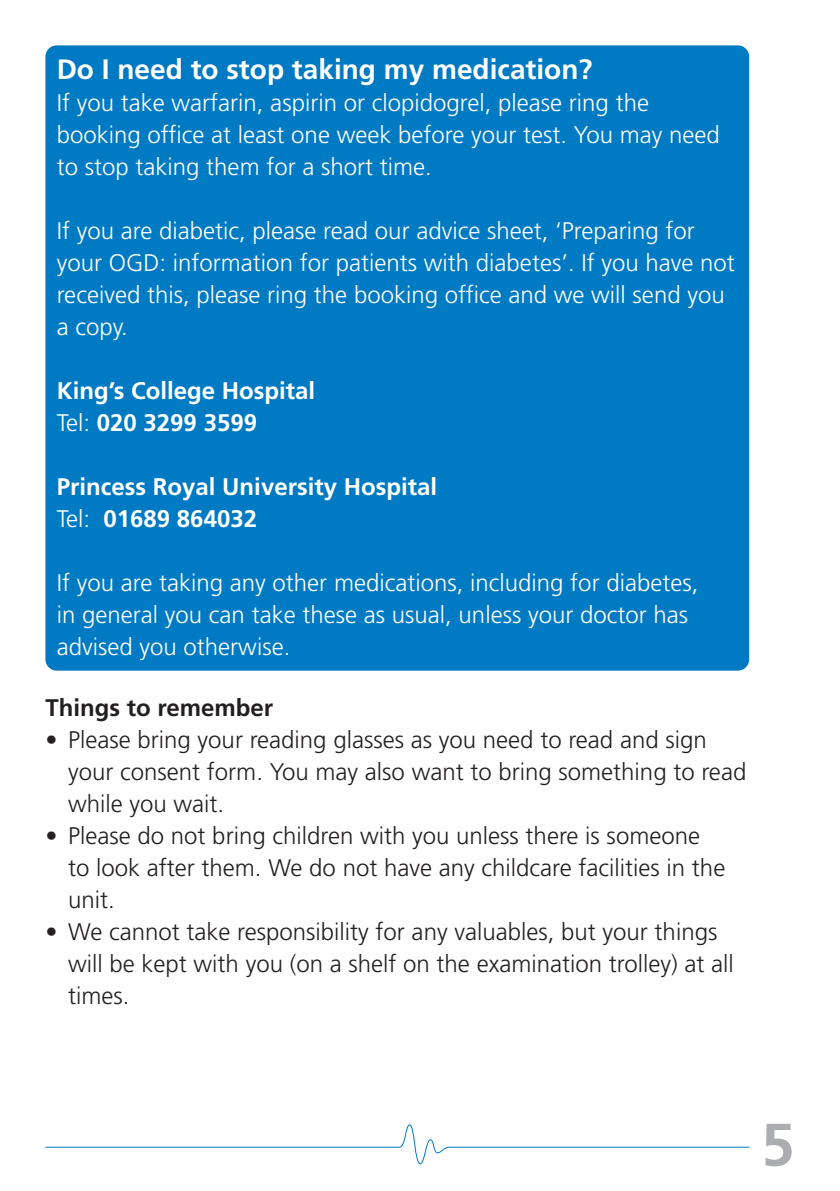
<style>
.page{position:relative;width:840px;height:1191px;background:#fff}
.page>*{position:absolute;margin:0;border:0;box-sizing:border-box;transform-origin:0 0}
.t1{font:700 60px "Frutiger";color:#acadb1}
.t2{font:700 28px "Frutiger";color:#fff}
.t3{font:300 24px/32px "Frutiger";color:#fff}
.t4{font:300 24px/32px "Frutiger";color:#231f20}
.t5{font:700 24px/32px "Frutiger";color:#fff}
.t6{font:700 24px "Frutiger";color:#231f20}
.s1{font-weight:300}
</style>
<div class="page">
<svg style="left:45px;top:1124px;width:705px;height:40px"></svg>
<div style="left:45px;top:45px;width:703px;height:625px;background:#007ac2;border-radius:11px"></div>
<p class="t2" style="left:57px;top:52px;width:537px">Do I need to stop taking my medication?</p>
<p class="t3" style="left:57px;top:86px;width:664px">If you take warfarin, aspirin or clopidogrel, please ring the booking office at least one week before your test. You may need to stop taking them for a short time.</p>
<p class="t3" style="left:57px;top:214px;width:679px">If you are diabetic, please read our advice sheet, ‘Preparing for your OGD: information for patients with diabetes’. If you have not received this, please ring the booking office and we will send you a copy.</p>
<p class="t5" style="left:57px;top:374px;width:260px">King’s College Hospital<br><span class="s1">Tel:</span> 020 3299 3599</p>
<p class="t5" style="left:57px;top:470px;width:382px">Princess Royal University Hospital<br><span class="s1">Tel:</span> 01689 864032</p>
<p class="t3" style="left:57px;top:566px;width:642px">If you are taking any other medications, including for diabetes, in general you can take these as usual, unless your doctor has advised you otherwise.</p>
<p class="t6" style="left:45px;top:694px;width:229px">Things to remember</p>
<p class="t4" style="left:68px;top:724px;width:679px;text-indent:-23px">• Please bring your reading glasses as you need to read and sign your consent form. You may also want to bring something to read while you wait.</p>
<p class="t4" style="left:68px;top:820px;width:658px;text-indent:-23px">• Please do not bring children with you unless there is someone to look after them. We do not have any childcare facilities in the unit.</p>
<p class="t4" style="left:68px;top:916px;width:666px;text-indent:-23px">• We cannot take responsibility for any valuables, but your things will be kept with you (on a shelf on the examination trolley) at all times.</p>
<h1 class="t1" style="left:760px;top:1109px;width:35px">5</h1>
</div>
